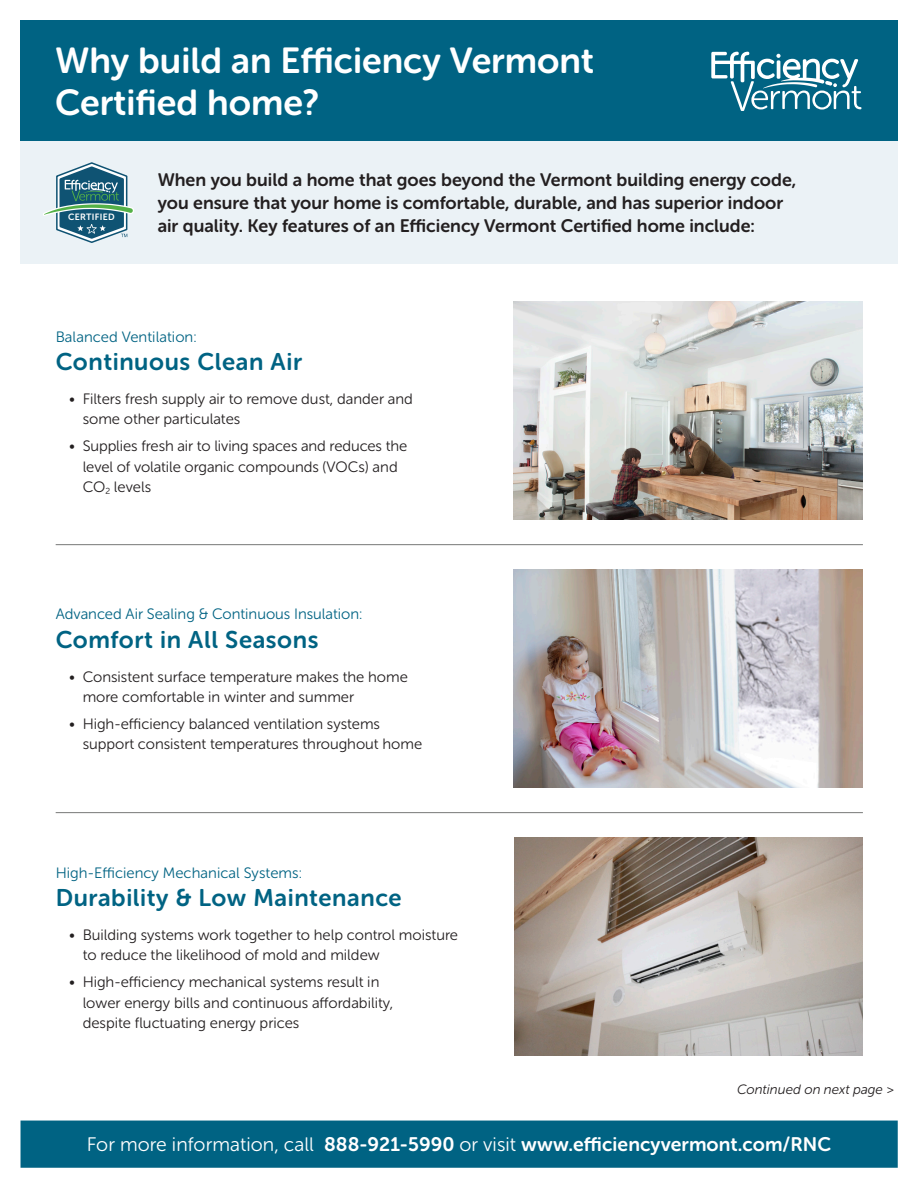
<style>
.page{position:relative;width:918px;height:1188px;background:#fff}
.page>*{position:absolute;margin:0;border:0;box-sizing:border-box;transform-origin:0 0}
.t1{font:36px/42px "Museo Sans Rounded 700";color:#fff}
.t2{font:24px "Museo Sans Rounded 700";letter-spacing:.025em;color:#006383}
.t3{font:19.5px "Museo Sans Rounded 700";letter-spacing:.005em;color:#fff}
.t4{font:18px/23.2px "Museo Sans Rounded 700";color:#231f20}
.t5{font:15px/20.2px "Museo Sans Rounded 300";color:#231f20}
.t6{font:15px "Museo Sans Rounded 300";color:#006383}
.t7{font:italic 13.5px "Museo Sans Rounded 300";color:#231f20}
.t8{font:9px "Museo Sans Rounded 700";letter-spacing:.04em;color:#fff}
.s1{font-family:"Museo Sans Rounded 300"}
</style>
<div class="page">
<div style="left:20px;top:124px;width:878px;height:140px;background:#ebf2f6"></div>
<div style="left:21px;top:1121px;width:877px;height:47px;background:#006383"></div>
<div style="left:20px;top:20px;width:878px;height:121px;background:#006383"></div>
<svg style="left:711px;top:52px;width:150px;height:59px"></svg>
<img style="left:514px;top:302px;width:349px;height:217px">
<img style="left:514px;top:570px;width:349px;height:217px">
<img style="left:514px;top:838px;width:349px;height:217px">
<hr style="left:56px;top:544px;width:807px;height:1px;background:#777877">
<hr style="left:56px;top:812px;width:807px;height:1px;background:#777877">
<svg style="left:43px;top:162px;width:91px;height:81px"></svg>
<h1 class="t1" style="left:55px;top:40px;width:540px">Why build an Efficiency Vermont<br>Certified home?</h1>
<p class="t8" style="left:68px;top:212px;width:48px">CERTIFIED</p>
<p class="t4" style="left:158px;top:168px;width:640px">When you build a home that goes beyond the Vermont building energy code, you ensure that your home is comfortable, durable, and has superior indoor air quality. Key features of an Efficiency Vermont Certified home include:</p>
<p class="t6" style="left:56px;top:329px;width:143px">Balanced Ventilation:</p>
<h2 class="t2" style="left:56px;top:349px;width:248px">Continuous Clean Air</h2>
<p class="t5" style="left:83px;top:389px;width:332px;text-indent:-14px">• Filters fresh supply air to remove dust, dander and some other particulates</p>
<p class="t5" style="left:83px;top:436px;width:326px;text-indent:-14px">• Supplies fresh air to living spaces and reduces the level of volatile organic compounds (VOCs) and<br>CO<sub>2</sub> levels</p>
<p class="t6" style="left:56px;top:606px;width:308px">Advanced Air Sealing &amp; Continuous Insulation:</p>
<h2 class="t2" style="left:56px;top:626px;width:264px">Comfort in All Seasons</h2>
<p class="t5" style="left:83px;top:667px;width:327px;text-indent:-14px">• Consistent surface temperature makes the home more comfortable in winter and summer</p>
<p class="t5" style="left:83px;top:714px;width:341px;text-indent:-14px">• High-efficiency balanced ventilation systems support consistent temperatures throughout home</p>
<p class="t6" style="left:56px;top:865px;width:248px">High-Efficiency Mechanical Systems:</p>
<h2 class="t2" style="left:56px;top:885px;width:347px">Durability &amp; Low Maintenance</h2>
<p class="t5" style="left:83px;top:925px;width:377px;text-indent:-14px">• Building systems work together to help control moisture to reduce the likelihood of mold and mildew</p>
<p class="t5" style="left:83px;top:972px;width:312px;text-indent:-14px">• High-efficiency mechanical systems result in lower energy bills and continuous affordability, despite fluctuating energy prices</p>
<p class="t7" style="left:737px;top:1082px;width:158px">Continued on next page &gt;</p>
<h3 class="t3" style="left:87px;top:1134px;width:746px"><span class="s1">For more information, call</span> 888-921-5990 <span class="s1">or visit</span> www.efficiencyvermont.com/RNC</h3>
</div>
